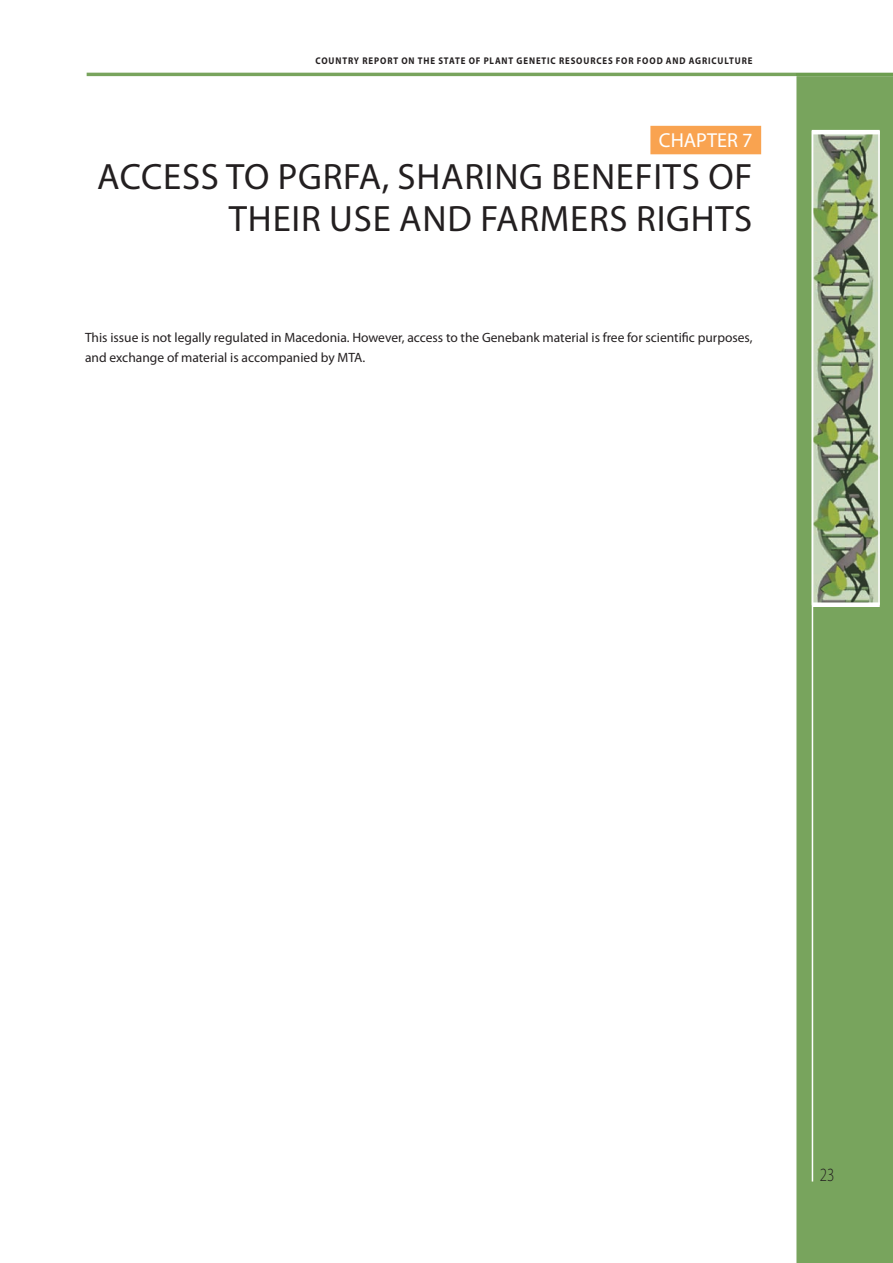
<style>
.page{position:relative;width:893px;height:1263px;background:#fff}
.page>*{position:absolute;margin:0;border:0;box-sizing:border-box;transform-origin:0 0}
.t1{font:36.75px/42px "Myriad Pro";letter-spacing:.02em;color:#231f20;text-align:right}
.t2{font:20.25px "Myriad Pro";color:#fff}
.t3{font:300 18.75px "Myriad Pro";color:#231f20;scale:.8 1}
.t4{font:13.5px/19.5px "Myriad Pro";color:#231f20}
.t5{font:700 9.75px "Myriad Pro";letter-spacing:.1em;color:#231f20;scale:.9 1}
</style>
<div class="page">
<div style="left:796px;top:76px;width:97px;height:1187px;background:#78a45d"></div>
<img style="left:814px;top:134px;width:64px;height:468px">
<div style="left:812px;top:131px;width:68px;height:474px;border:1px solid #fff"></div>
<div style="left:813px;top:602px;width:67px;height:5px;background:#fff"></div>
<hr style="left:813px;top:130px;width:67px;height:4px;background:#fff">
<hr style="left:87px;top:73px;width:806px;height:3px;background:#78a45d">
<hr style="left:796px;top:74px;width:97px;height:2px;background:#6d9e50">
<hr style="left:812px;top:130px;width:1px;height:1051px;background:#fff">
<div style="left:650px;top:126px;width:111px;height:28px;background:#f9a350"></div>
<p class="t5" style="left:315px;top:55px;width:487px">COUNTRY REPORT ON THE STATE OF PLANT GENETIC RESOURCES FOR FOOD AND AGRICULTURE</p>
<h2 class="t2" style="left:659px;top:128px;width:95px">CHAPTER 7</h2>
<h1 class="t1" style="left:97px;top:155px;width:657px">ACCESS TO PGRFA, SHARING BENEFITS OF<br>THEIR USE AND FARMERS RIGHTS</h1>
<p class="t4" style="left:85px;top:328px;width:669px">This issue is not legally regulated in Macedonia. However, access to the Genebank material is free for scientific purposes, and exchange of material is accompanied by MTA.</p>
<h3 class="t3" style="left:820px;top:1163px;width:20px">23</h3>
</div>
